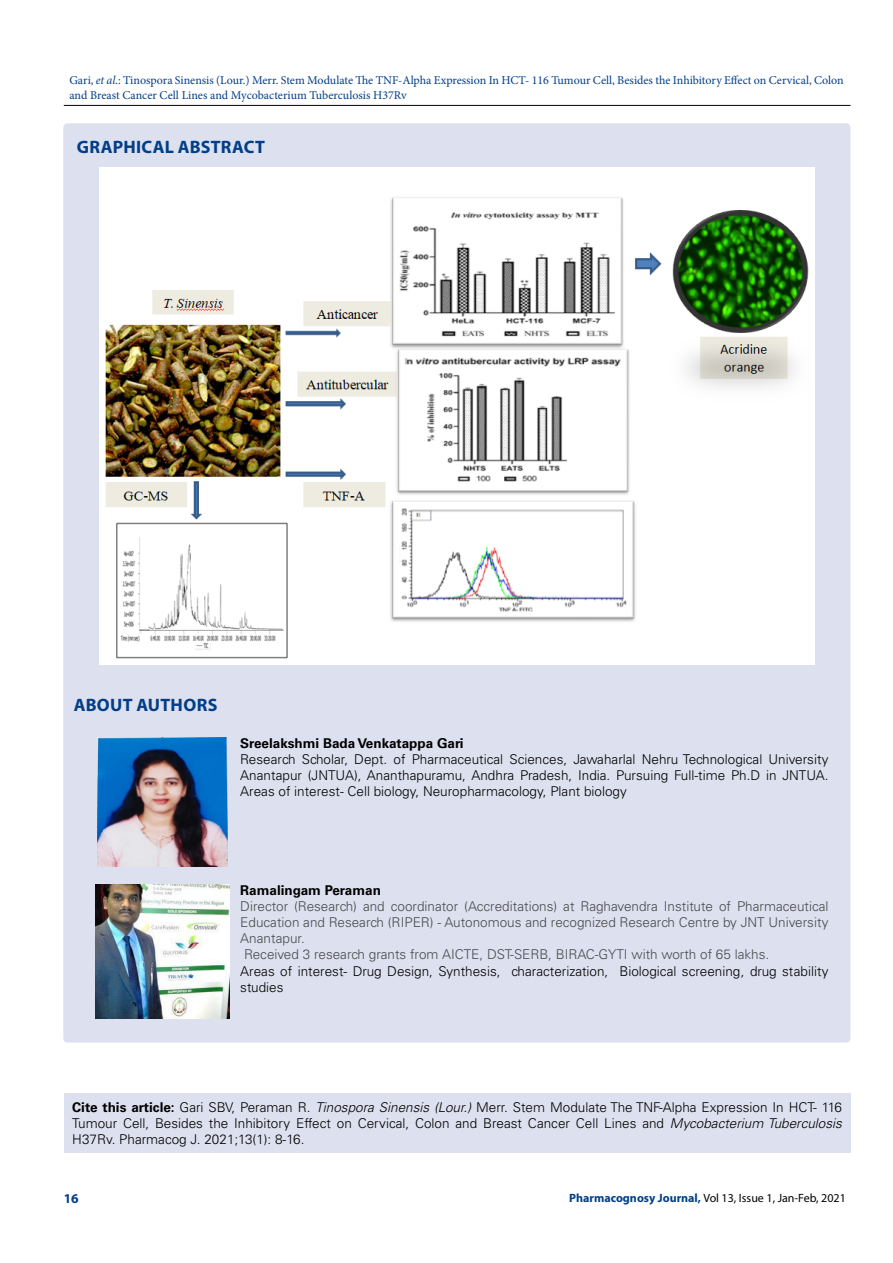
<style>
.page{position:relative;width:893px;height:1263px;background:#fff}
.page>*{position:absolute;margin:0;border:0;box-sizing:border-box;transform-origin:0 0}
.t1{font:700 18px "Myriad Pro";letter-spacing:.015em;color:#003e88}
.t2{font:300 13.5px/16.2px "Univers LT Std";color:#000;text-align:justify}
.t3{font:300 13.5px/16.2px "Univers LT Std";color:#494a4c}
.t4{font:700 13.5px "Univers LT Std";color:#000}
.t5{font:700 13.5px "Myriad Pro";color:#003e88}
.t6{font:12px/14.4px "Minion Pro";color:#003e88}
.t7{font:12px "Myriad Pro";color:#000}
.s1{font-style:italic}
.s2{font-weight:700}
.s3{font-weight:700;color:#003e88}
</style>
<div class="page">
<hr style="left:64px;top:105px;width:786px;height:1px;background:#000">
<div style="left:63px;top:123px;width:787px;height:919px;background:#dde0ef;border-radius:4px"></div>
<img style="left:99px;top:168px;width:715px;height:496px">
<img style="left:97px;top:738px;width:130px;height:128px">
<img style="left:96px;top:885px;width:133px;height:133px">
<div style="left:64px;top:1093px;width:786px;height:59px;background:#dde0ef"></div>
<p class="t6" style="left:69px;top:73px;width:776px">Gari, <span class="s1">et al</span>.: Tinospora Sinensis (Lour.) Merr. Stem Modulate The TNF-Alpha Expression In HCT- 116 Tumour Cell, Besides the Inhibitory Effect on Cervical, Colon and Breast Cancer Cell Lines and Mycobacterium Tuberculosis H37Rv</p>
<h1 class="t1" style="left:77px;top:135px;width:190px">GRAPHICAL ABSTRACT</h1>
<h1 class="t1" style="left:74px;top:693px;width:145px">ABOUT AUTHORS</h1>
<p class="t4" style="left:240px;top:735px;width:225px">Sreelakshmi Bada Venkatappa Gari</p>
<p class="t2" style="left:240px;top:751px;width:590px">Research Scholar, Dept. of Pharmaceutical Sciences, Jawaharlal Nehru Technological University Anantapur (JNTUA), Ananthapuramu, Andhra Pradesh, India. Pursuing Full-time Ph.D in JNTUA.<br>Areas of interest- Cell biology, Neuropharmacology, Plant biology</p>
<p class="t4" style="left:240px;top:882px;width:142px">Ramalingam Peraman</p>
<p class="t3" style="left:240px;top:898px;width:590px">Director (Research) and coordinator (Accreditations) at Raghavendra Institute of Pharmaceutical Education and Research (RIPER) - Autonomous and recognized Research Centre by JNT University Anantapur.<br>Received 3 research grants from AICTE, DST-SERB, BIRAC-GYTI with worth of 65 lakhs.</p>
<p class="t2" style="left:240px;top:963px;width:590px">Areas of interest- Drug Design, Synthesis, characterization, Biological screening, drug stability studies</p>
<p class="t2" style="left:72px;top:1099px;width:771px"><span class="s2">Cite this article:</span> Gari SBV, Peraman R. <span class="s1">Tinospora Sinensis (Lour.)</span> Merr. Stem Modulate The TNF-Alpha Expression In HCT- 116<br>Tumour Cell, Besides the Inhibitory Effect on Cervical, Colon and Breast Cancer Cell Lines and <span class="s1">Mycobacterium Tuberculosis </span>H37Rv. Pharmacog J. 2021;13(1): 8-16.</p>
<p class="t5" style="left:64px;top:1189px;width:16px">16</p>
<p class="t7" style="left:569px;top:1190px;width:278px"><span class="s3">Pharmacognosy Journal,</span> Vol 13, Issue 1, Jan-Feb, 2021</p>
</div>
